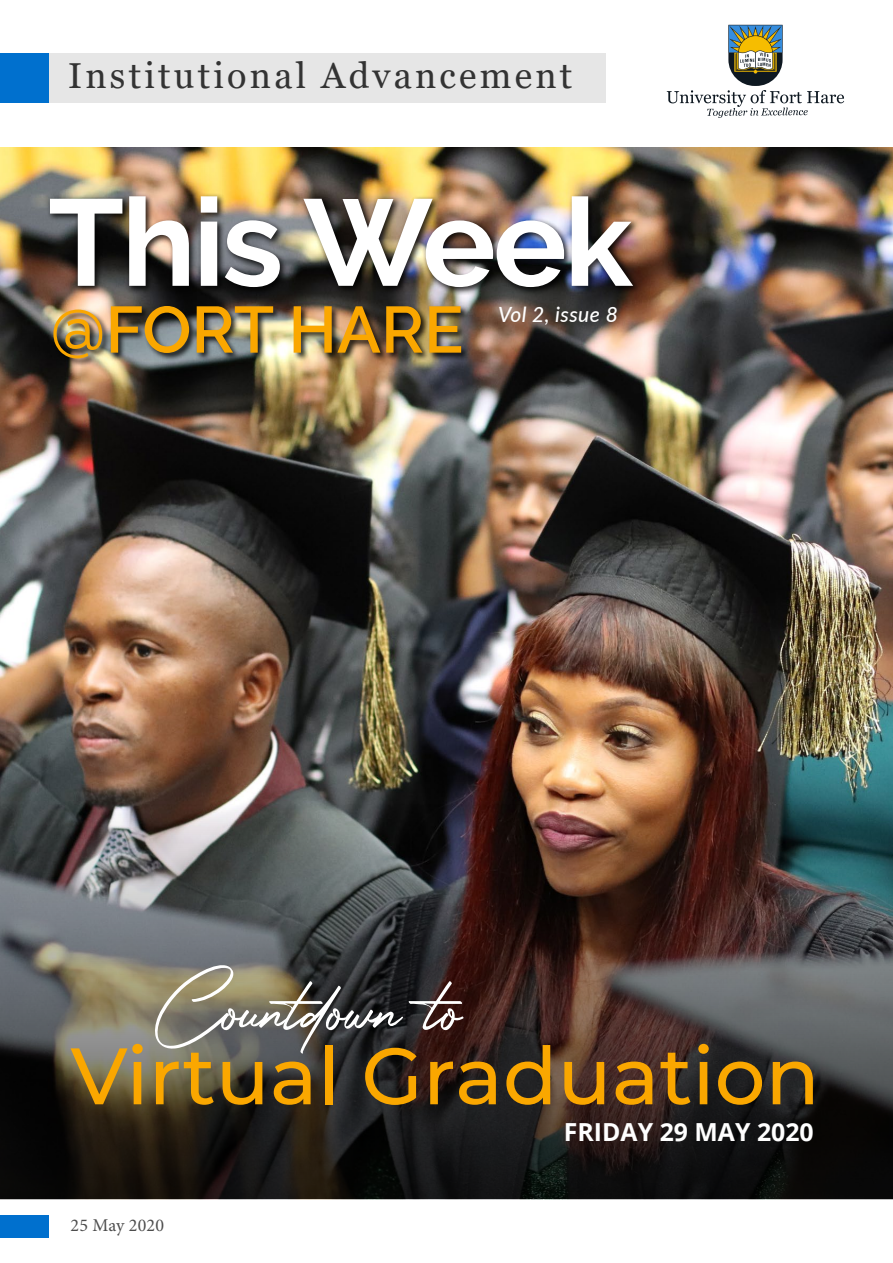
<style>
.page{position:relative;width:893px;height:1263px;background:#fff}
.page>*{position:absolute;margin:0;border:0;box-sizing:border-box;transform-origin:0 0}
.t1{font:700 122.55px "Raleway";letter-spacing:-.02em;color:#fff}
.t2{font:500 79.8px "Montserrat";color:#faa700}
.t3{font:79.2px "Photograph Signature";color:#fff}
.t4{font:600 65.25px "Raleway";color:#faa700}
.t5{font:36px "Georgia";letter-spacing:.09em;color:#333}
.t6{font:700 24.9px "Open Sans";color:#fff}
.t7{font:italic 500 21px "Lato";letter-spacing:.02em;color:#fff}
.t8{font:18px "Minion Pro";letter-spacing:.01em;color:#4d4d4d}
</style>
<div class="page">
<img style="left:0;top:147px;width:892px;height:1052px">
<div style="left:47px;top:193px;width:595px;height:103px;background:#000;opacity:.8"></div>
<div style="left:52px;top:304px;width:417px;height:63px;background:#000;opacity:.8"></div>
<div style="left:0;top:53px;width:606px;height:49px;background:#e6e6e6"></div>
<div style="left:0;top:53px;width:48px;height:49px;background:#0070ce"></div>
<svg style="left:667px;top:24px;width:177px;height:94px"></svg>
<div style="left:0;top:1215px;width:48px;height:23px;background:#0070ce"></div>
<p class="t5" style="left:68px;top:54px;width:506px">Institutional Advancement</p>
<h1 class="t1" style="left:48px;top:173px;width:586px">This Week</h1>
<h3 class="t4" style="left:51px;top:292px;width:414px">@FORT HARE</h3>
<p class="t7" style="left:498px;top:300px;width:121px">Vol 2, issue 8</p>
<h3 class="t3" style="left:155px;top:939px;width:308px">Countdown to</h3>
<h2 class="t2" style="left:71px;top:1020px;width:751px">Virtual Graduation</h2>
<p class="t6" style="left:564px;top:1114px;width:251px">FRIDAY 29 MAY 2020</p>
<p class="t8" style="left:71px;top:1213px;width:95px">25 May 2020</p>
</div>
